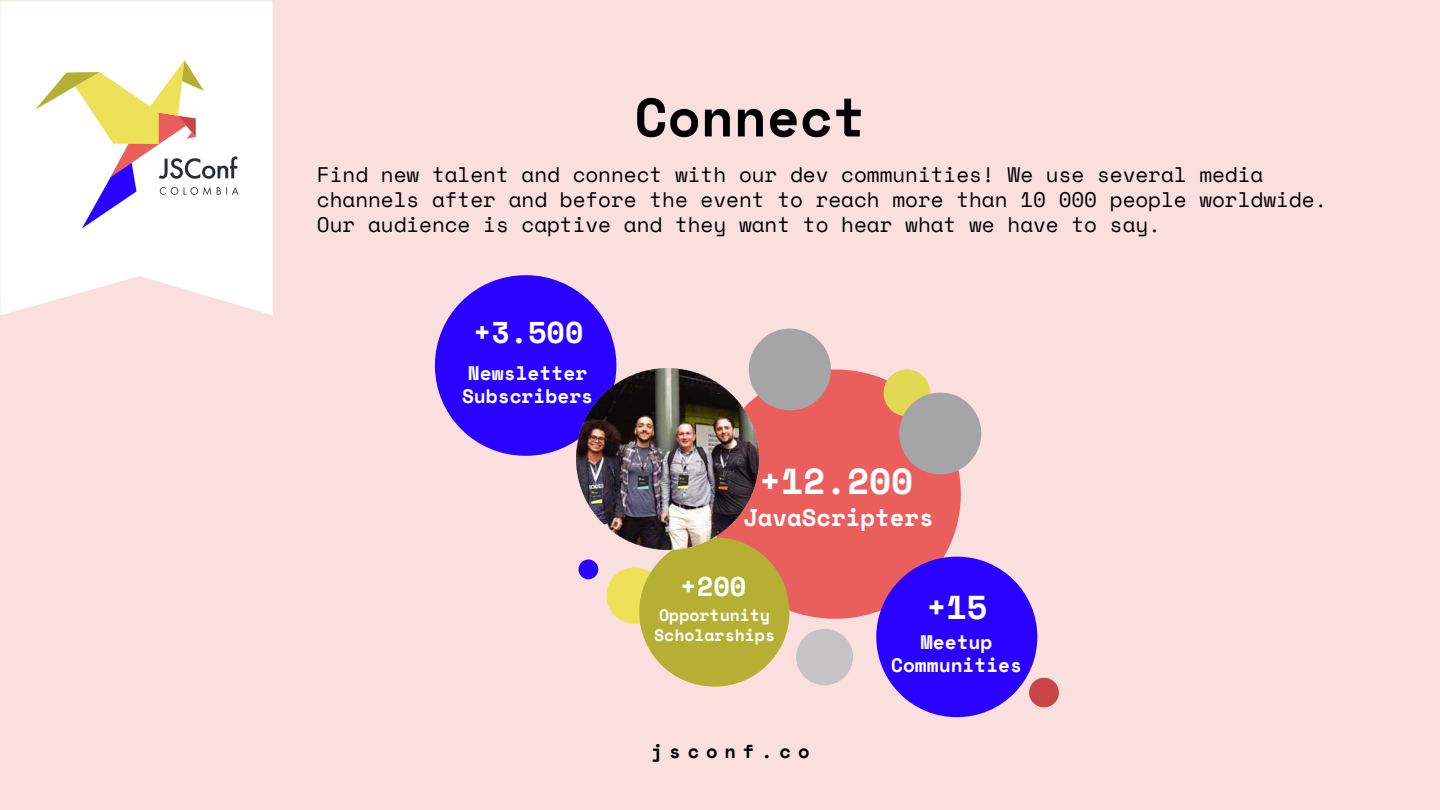
<style>
.page{position:relative;width:1440px;height:810px;background:#fff}
.page>*{position:absolute;margin:0;border:0;box-sizing:border-box;transform-origin:0 0}
.t1{font:700 54px "Space Mono";color:#000}
.t2{font:700 36px "Space Mono";color:#fff}
.t3{font:700 33px "Space Mono";color:#fff}
.t4{font:700 30px "Space Mono";color:#fffdfd}
.t5{font:700 27px "Space Mono";color:#fff}
.t6{font:700 24px "Space Mono";color:#fff}
.t7{font:21px/25.2px "Space Mono";letter-spacing:-.005em;color:#000}
.t8{font:700 19.5px/23.4px "Space Mono";color:#fff;text-align:center}
.t9{font:700 18.75px "Space Mono";letter-spacing:.365em;color:#000}
.t10{font:700 16.5px/19.8px "Space Mono";color:#fff;text-align:center}
</style>
<div class="page">
<div style="left:0;top:1px;width:1440px;height:809px;background:#fadfdf"></div>
<div style="left:606px;top:568px;width:57px;height:56px;background:#eee15a;border-radius:50%"></div>
<div style="left:709px;top:370px;width:252px;height:249px;background:#ea5e5d;border-radius:125px"></div>
<div style="left:639px;top:537px;width:150px;height:150px;background:#b5af34;border-radius:75px"></div>
<div style="left:435px;top:275px;width:181px;height:181px;background:#2a00ff;border-radius:90px"></div>
<div style="left:749px;top:329px;width:82px;height:81px;background:#a5a5a5;border-radius:41px"></div>
<div style="left:796px;top:629px;width:57px;height:56px;background:#c5c3c3;border-radius:50%"></div>
<div style="left:579px;top:559px;width:19px;height:20px;background:#2a00ff;border-radius:50%"></div>
<div style="left:1029px;top:678px;width:30px;height:29px;background:#c94647;border-radius:50%"></div>
<div style="left:884px;top:369px;width:46px;height:47px;background:#e1d853;border-radius:50%"></div>
<div style="left:876px;top:557px;width:161px;height:160px;background:#2a00ff;border-radius:80px"></div>
<img style="left:576px;top:368px;width:182px;height:182px">
<div style="left:899px;top:393px;width:82px;height:81px;background:#a5a5a5;border-radius:41px"></div>
<svg style="left:0;top:1px;width:273px;height:314px;background:#fefbfb"></svg>
<svg style="left:35px;top:60px;width:204px;height:169px;background:#eee5db"></svg>
<h1 class="t1" style="left:635px;top:76px;width:233px">Connect</h1>
<p class="t7" style="left:317px;top:161px;width:1012px">Find new talent and connect with our dev communities! We use several media channels after and before the event to reach more than 10 000 people worldwide.<br>Our audience is captive and they want to hear what we have to say.</p>
<h3 class="t4" style="left:473px;top:309px;width:112px">+3.500</h3>
<p class="t8" style="left:462px;top:361px;width:133px">Newsletter<br>Subscribers</p>
<h2 class="t2" style="left:759px;top:454px;width:156px">+12.200</h2>
<p class="t6" style="left:743px;top:499px;width:192px">JavaScripters</p>
<p class="t5" style="left:680px;top:565px;width:68px">+200</p>
<p class="t10" style="left:654px;top:605px;width:122px">Opportunity<br>Scholarships</p>
<p class="t9" style="left:651px;top:737px;width:160px">jsconf.co</p>
<h3 class="t3" style="left:926px;top:582px;width:62px">+15</h3>
<p class="t8" style="left:891px;top:629px;width:133px">Meetup<br>Communities</p>
</div>
